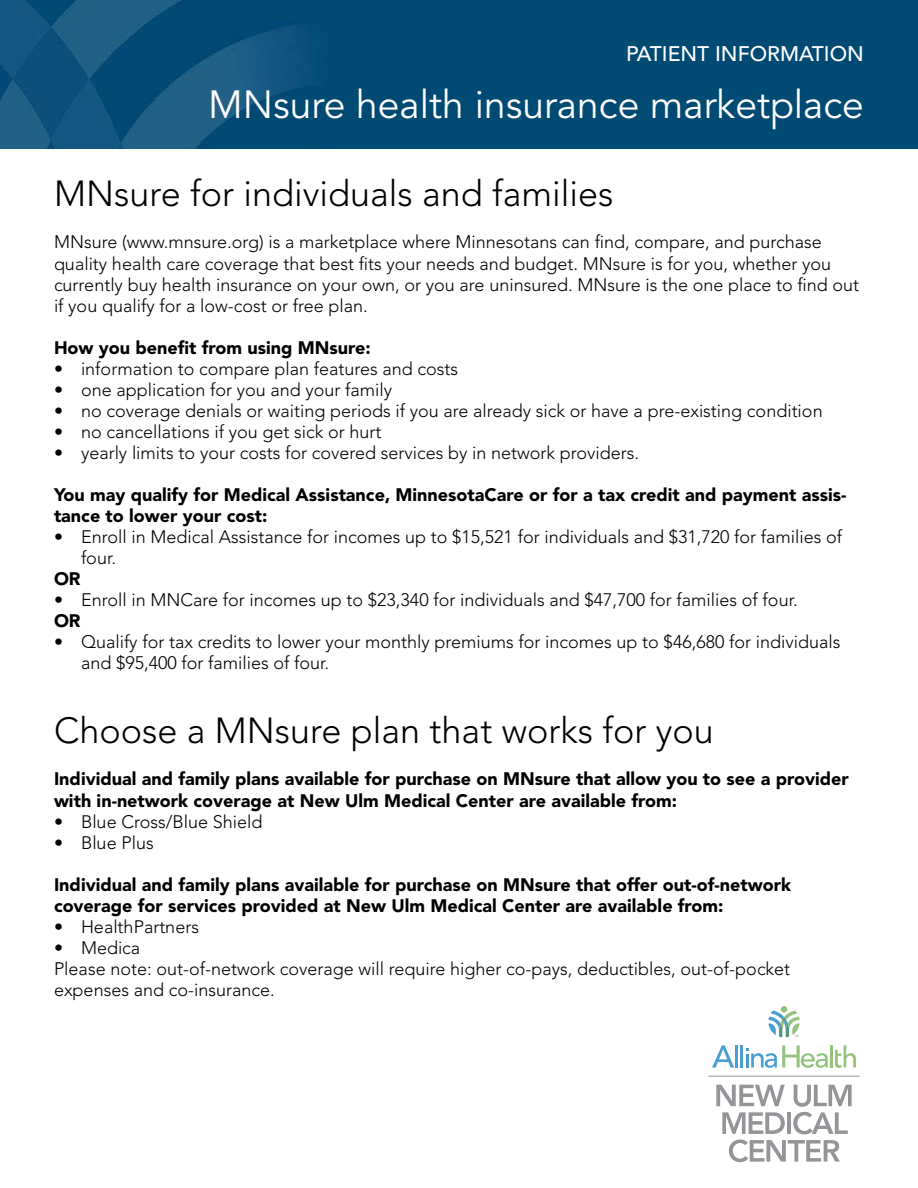
<style>
.page{position:relative;width:918px;height:1188px;background:#fff}
.page>*{position:absolute;margin:0;border:0;box-sizing:border-box;transform-origin:0 0}
.t1{font:39px "Avenir LT Std";color:#fff}
.t2{font:300 36px "Avenir LT Std";color:#000}
.t3{font:500 21px "Avenir LT Std";color:#fff}
.t4{font:300 18px/21px "Avenir LT Std";color:#000}
.t5{font:900 18px/21px "Avenir LT Std";color:#000}
</style>
<div class="page">
<img style="left:0;top:0;width:918px;height:149px">
<hr style="left:708px;top:1076px;width:152px;height:1px;background:#939598">
<svg style="left:716px;top:1085px;width:69px;height:21px"></svg>
<svg style="left:722px;top:1112px;width:63px;height:22px"></svg>
<hr style="left:787px;top:1112px;width:4px;height:22px;background:#939598">
<svg style="left:793px;top:1085px;width:59px;height:49px"></svg>
<svg style="left:729px;top:1140px;width:111px;height:22px"></svg>
<div style="left:781px;top:1006px;width:6px;height:7px;background:#93c27d;border-radius:50%"></div>
<hr style="left:735px;top:1045px;width:2px;height:22px;background:#489ed2">
<hr style="left:740px;top:1045px;width:3px;height:22px;background:#489ed2">
<hr style="left:830px;top:1045px;width:3px;height:22px;background:#93c27d">
<svg style="left:835px;top:1045px;width:21px;height:23px"></svg>
<svg style="left:712px;top:1045px;width:22px;height:23px"></svg>
<svg style="left:746px;top:1045px;width:82px;height:23px"></svg>
<svg style="left:768px;top:1011px;width:32px;height:26px"></svg>
<p class="t3" style="left:626px;top:42px;width:239px">PATIENT INFORMATION</p>
<h1 class="t1" style="left:208px;top:82px;width:657px">MNsure health insurance marketplace</h1>
<h2 class="t2" style="left:54px;top:173px;width:561px">MNsure for individuals and families</h2>
<p class="t4" style="left:54px;top:232px;width:807px">MNsure (www.mnsure.org) is a marketplace where Minnesotans can find, compare, and purchase quality health care coverage that best fits your needs and budget. MNsure is for you, whether you currently buy health insurance on your own, or you are uninsured. MNsure is the one place to find out if you qualify for a low-cost or free plan.</p>
<p class="t5" style="left:54px;top:337px;width:318px">How you benefit from using MNsure:</p>
<p class="t4" style="left:54px;top:358px;width:406px">• information to compare plan features and costs</p>
<p class="t4" style="left:54px;top:379px;width:340px">• one application for you and your family</p>
<p class="t4" style="left:54px;top:400px;width:770px">• no coverage denials or waiting periods if you are already sick or have a pre-existing condition</p>
<p class="t4" style="left:54px;top:421px;width:329px">• no cancellations if you get sick or hurt</p>
<p class="t4" style="left:54px;top:442px;width:587px">• yearly limits to your costs for covered services by in network providers.</p>
<p class="t5" style="left:54px;top:484px;width:794px">You may qualify for Medical Assistance, MinnesotaCare or for a tax credit and payment assis&shy;tance to lower your cost:</p>
<p class="t4" style="left:81px;top:526px;width:763px;text-indent:-27px">• Enroll in Medical Assistance for incomes up to $15,521 for individuals and $31,720 for families of four.</p>
<p class="t5" style="left:54px;top:568px;width:28px">OR</p>
<p class="t4" style="left:54px;top:589px;width:745px">• Enroll in MNCare for incomes up to $23,340 for individuals and $47,700 for families of four.</p>
<p class="t5" style="left:54px;top:610px;width:28px">OR</p>
<p class="t4" style="left:81px;top:631px;width:761px;text-indent:-27px">• Qualify for tax credits to lower your monthly premiums for incomes up to $46,680 for individuals and $95,400 for families of four.</p>
<h2 class="t2" style="left:54px;top:710px;width:661px">Choose a MNsure plan that works for you</h2>
<p class="t5" style="left:54px;top:769px;width:796px">Individual and family plans available for purchase on MNsure that allow you to see a provider with in-network coverage at New Ulm Medical Center are available from:</p>
<p class="t4" style="left:54px;top:811px;width:210px">• Blue Cross/Blue Shield</p>
<p class="t4" style="left:54px;top:832px;width:101px">• Blue Plus</p>
<p class="t5" style="left:54px;top:874px;width:739px">Individual and family plans available for purchase on MNsure that offer out-of-network coverage for services provided at New Ulm Medical Center are available from:</p>
<p class="t4" style="left:54px;top:916px;width:147px">• HealthPartners</p>
<p class="t4" style="left:54px;top:937px;width:738px">• Medica<br>Please note: out-of-network coverage will require higher co-pays, deductibles, out-of-pocket expenses and co-insurance.</p>
</div>
